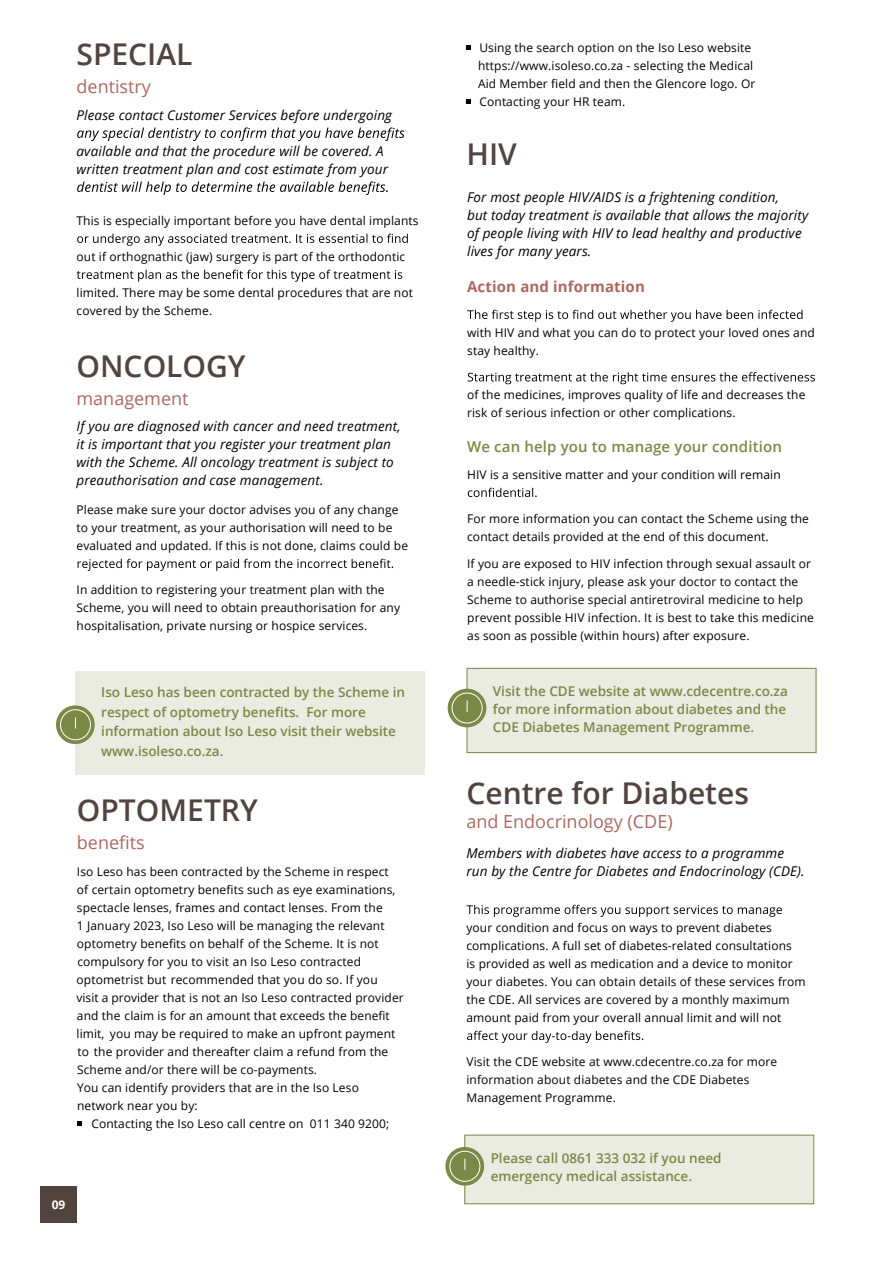
<style>
.page{position:relative;width:893px;height:1263px;background:#fff}
.page>*{position:absolute;margin:0;border:0;box-sizing:border-box;transform-origin:0 0}
.t1{font:600 30px "Open Sans";color:#51443f}
.t2{font:18px "Open Sans";color:#ac685f}
.t3{font:600 15px "Open Sans";letter-spacing:.01em;color:#7c8845}
.t4{font:700 15px "Open Sans";letter-spacing:.01em;color:#ac685f}
.t5{font:italic 13.5px/18px "Open Sans";letter-spacing:.01em;color:#000}
.t6{font:600 13.5px/18px "Open Sans";color:#7c8845}
.t7{font:12px/18px "Open Sans";letter-spacing:.01em;color:#000}
.t8{font:700 12px "Open Sans";color:#fff}
</style>
<div class="page">
<div style="left:40px;top:1186px;width:37px;height:36px;background:#51443f"></div>
<svg style="left:77px;top:127px;width:328px;height:14px"></svg>
<svg style="left:77px;top:181px;width:311px;height:14px"></svg>
<svg style="left:77px;top:234px;width:331px;height:12px"></svg>
<svg style="left:77px;top:270px;width:325px;height:12px"></svg>
<svg style="left:78px;top:559px;width:315px;height:12px"></svg>
<svg style="left:467px;top:310px;width:335px;height:12px"></svg>
<svg style="left:468px;top:372px;width:347px;height:12px"></svg>
<svg style="left:468px;top:488px;width:69px;height:9px"></svg>
<svg style="left:466px;top:905px;width:316px;height:12px"></svg>
<svg style="left:467px;top:1031px;width:176px;height:12px"></svg>
<div style="left:465px;top:1135px;width:349px;height:69px;background:#eaebe1"></div>
<div style="left:464px;top:1135px;width:350px;height:69px;border:1px solid #7c8845"></div>
<svg style="left:445px;top:1147px;width:39px;height:39px"></svg>
<svg style="left:449px;top:1150px;width:32px;height:32px"></svg>
<svg style="left:78px;top:1121px;width:4px;height:4px"></svg>
<svg style="left:466px;top:45px;width:4px;height:4px"></svg>
<svg style="left:466px;top:100px;width:4px;height:4px"></svg>
<div style="left:75px;top:671px;width:349px;height:103px;background:#eaebe1"></div>
<svg style="left:56px;top:705px;width:39px;height:39px"></svg>
<svg style="left:60px;top:709px;width:31px;height:32px"></svg>
<div style="left:467px;top:668px;width:349px;height:85px;background:#eaebe1"></div>
<div style="left:467px;top:668px;width:349px;height:85px;border:1px solid #7c8845"></div>
<div style="left:448px;top:689px;width:38px;height:38px;background:#7c8845;border-radius:50%"></div>
<svg style="left:451px;top:692px;width:32px;height:32px"></svg>
<p class="t1" style="left:77px;top:34px;width:117px">SPECIAL</p>
<p class="t2" style="left:77px;top:74px;width:76px">dentistry</p>
<p class="t5" style="left:77px;top:106px;width:317px">Please contact Customer Services before undergoing</p>
<p class="t5" style="left:77px;top:142px;width:313px">available and that the procedure will be covered. A written treatment plan and cost estimate from your</p>
<p class="t7" style="left:77px;top:211px;width:344px">This is especially important before you have dental implants</p>
<p class="t7" style="left:77px;top:247px;width:330px">out if orthognathic (jaw) surgery is part of the orthodontic</p>
<p class="t7" style="left:77px;top:283px;width:338px">limited. There may be some dental procedures that are not covered by the Scheme.</p>
<p class="t1" style="left:77px;top:345px;width:171px">ONCOLOGY</p>
<p class="t2" style="left:77px;top:386px;width:114px">management</p>
<p class="t5" style="left:76px;top:417px;width:326px">If you are diagnosed with cancer and need treatment, it is important that you register your treatment plan with the Scheme. All oncology treatment is subject to preauthorisation and case management.</p>
<p class="t7" style="left:77px;top:500px;width:333px">Please make sure your doctor advises you of any change to your treatment, as your authorisation will need to be evaluated and updated. If this is not done, claims could be</p>
<p class="t7" style="left:77px;top:581px;width:325px">In addition to registering your treatment plan with the<br>Scheme, you will need to obtain preauthorisation for any hospitalisation, private nursing or hospice services.</p>
<p class="t7" style="left:478px;top:39px;width:279px;text-indent:-13px">• Using the search option on the Iso Leso website https://www.isoleso.co.za - selecting the Medical<br>Aid Member field and then the Glencore logo. Or</p>
<p class="t7" style="left:465px;top:93px;width:162px">• Contacting your HR team.</p>
<p class="t1" style="left:466px;top:133px;width:52px">HIV</p>
<p class="t5" style="left:467px;top:188px;width:343px">For most people HIV/AIDS is a frightening condition,<br>but today treatment is available that allows the majority of people living with HIV to lead healthy and productive lives for many years.</p>
<p class="t4" style="left:467px;top:276px;width:179px">Action and information</p>
<p class="t7" style="left:467px;top:323px;width:349px">with HIV and what you can do to protect your loved ones and stay healthy.</p>
<p class="t7" style="left:467px;top:386px;width:340px">of the medicines, improves quality of life and decreases the risk of serious infection or other complications.</p>
<p class="t3" style="left:467px;top:437px;width:316px">We can help you to manage your condition</p>
<p class="t7" style="left:467px;top:465px;width:315px">HIV is a sensitive matter and your condition will remain</p>
<p class="t7" style="left:467px;top:510px;width:343px">For more information you can contact the Scheme using the contact details provided at the end of this document.</p>
<p class="t7" style="left:467px;top:554px;width:348px">If you are exposed to HIV infection through sexual assault or a needle-stick injury, please ask your doctor to contact the Scheme to authorise special antiretroviral medicine to help prevent possible HIV infection. It is best to take this medicine as soon as possible (within hours) after exposure.</p>
<p class="t8" style="left:52px;top:1196px;width:15px">09</p>
<p class="t6" style="left:101px;top:682px;width:305px;line-height:19.5px">Iso Leso has been contracted by the Scheme in respect of optometry benefits. For more information about Iso Leso visit their website www.isoleso.co.za.</p>
<p class="t6" style="left:493px;top:682px;width:297px">Visit the CDE website at www.cdecentre.co.za for more information about diabetes and the<br>CDE Diabetes Management Programme.</p>
<p class="t1" style="left:77px;top:790px;width:182px">OPTOMETRY</p>
<p class="t2" style="left:77px;top:830px;width:69px">benefits</p>
<p class="t7" style="left:76px;top:862px;width:329px">Iso Leso has been contracted by the Scheme in respect<br>of certain optometry benefits such as eye examinations, spectacle lenses, frames and contact lenses. From the<br>1 January 2023, Iso Leso will be managing the relevant optometry benefits on behalf of the Scheme. It is not compulsory for you to visit an Iso Leso contracted optometrist but recommended that you do so. If you<br>visit a provider that is not an Iso Leso contracted provider and the claim is for an amount that exceeds the benefit limit, you may be required to make an upfront payment to the provider and thereafter claim a refund from the Scheme and/or there will be co-payments.<br>You can identify providers that are in the Iso Leso network near you by:</p>
<p class="t7" style="left:77px;top:1114px;width:314px">• Contacting the Iso Leso call centre on 011 340 9200;</p>
<p class="t1" style="left:466px;top:772px;width:284px">Centre for Diabetes</p>
<p class="t2" style="left:466px;top:809px;width:208px">and Endocrinology (CDE)</p>
<p class="t5" style="left:466px;top:844px;width:340px">Members with diabetes have access to a programme run by the Centre for Diabetes and Endocrinology (CDE).</p>
<p class="t7" style="left:466px;top:918px;width:341px">your condition and focus on ways to prevent diabetes complications. A full set of diabetes-related consultations<br>is provided as well as medication and a device to monitor your diabetes. You can obtain details of these services from the CDE. All services are covered by a monthly maximum amount paid from your overall annual limit and will not</p>
<p class="t7" style="left:466px;top:1053px;width:312px">Visit the CDE website at www.cdecentre.co.za for more information about diabetes and the CDE Diabetes<br>Management Programme.</p>
<p class="t6" style="left:491px;top:1149px;width:232px">Please call 0861 333 032 if you need emergency medical assistance.</p>
</div>
